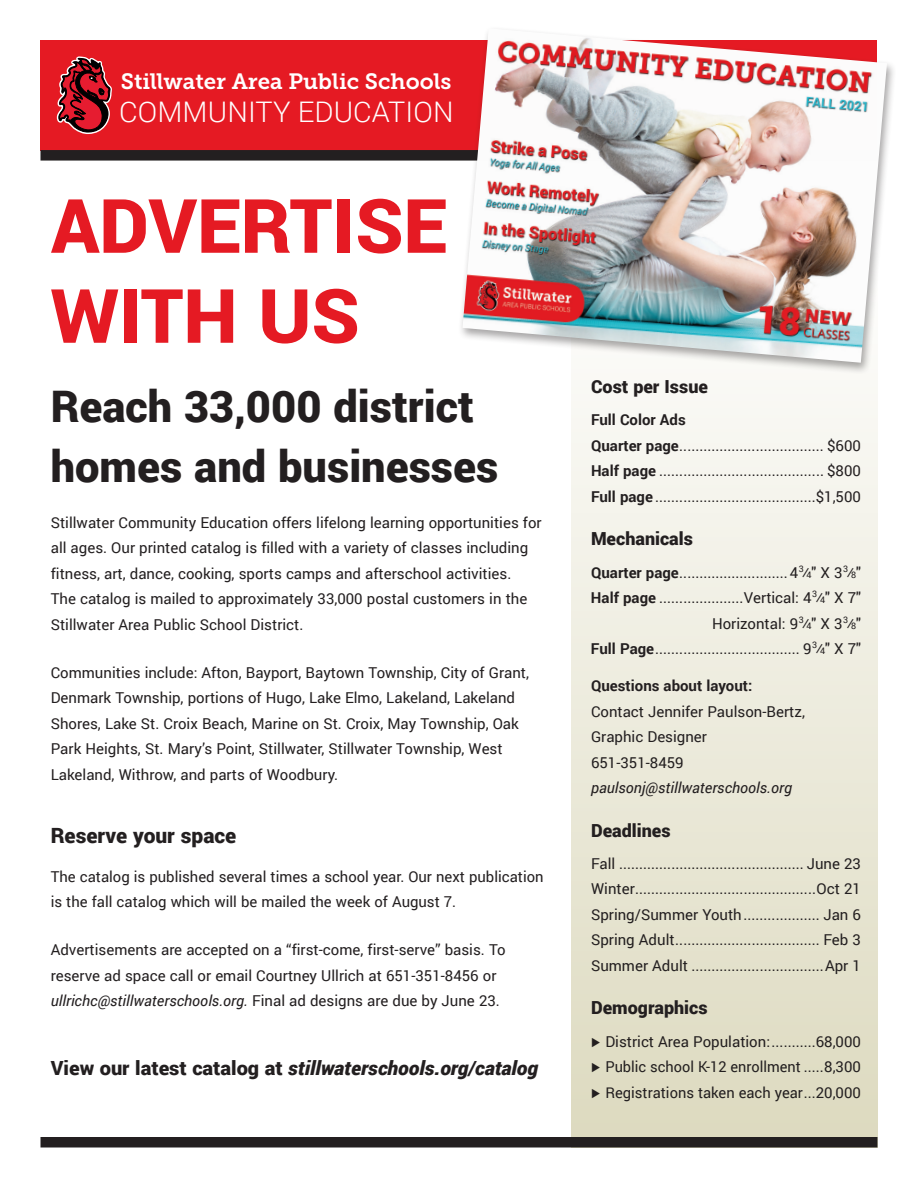
<style>
.page{position:relative;width:918px;height:1188px;background:#fff}
.page>*{position:absolute;margin:0;border:0;box-sizing:border-box;transform-origin:0 0}
.t1{font:900 75px "Roboto";color:#e51a23}
.t2{font:900 43.5px/60px "Roboto";color:#231f20}
.t3{font:300 28.35px "Roboto";letter-spacing:.005em;color:#fff}
.t4{font:22.05px "Museo Slab 700";color:#fff}
.t5{font:900 21px "Roboto";color:#231f20}
.t6{font:italic 900 19.5px "Roboto";color:#231f20}
.t7{font:900 18px "Roboto";color:#231f20}
.t8{font:15px/25.5px "Roboto";color:#231f20}
.t9{font:700 15px "Roboto";color:#231f20}
.t10{font:italic 15px "Roboto";color:#231f20}
.s1{font-style:italic}
.s2{font-style:normal}
.s3{font-weight:700}
.s4{font-size:15.75px}
.s5{font-size:9px}
</style>
<div class="page">
<div style="left:40px;top:40px;width:838px;height:111px;background:#e51a23"></div>
<svg style="left:571px;top:387px;width:307px;height:750px;background:#ebe9d9"></svg>
<svg style="left:56px;top:56px;width:56px;height:78px"></svg>
<div style="left:40px;top:1137px;width:838px;height:11px;background:#231f20"></div>
<div style="left:40px;top:150px;width:838px;height:11px;background:#231f20"></div>
<div style="left:458px;top:26px;width:439px;height:348px;background:#231f20;opacity:.4"></div>
<img style="left:463px;top:28px;width:424px;height:335px">
<svg style="left:592px;top:1038px;width:8px;height:9px"></svg>
<svg style="left:592px;top:1063px;width:8px;height:9px"></svg>
<svg style="left:592px;top:1089px;width:8px;height:9px"></svg>
<p class="t4" style="left:121px;top:69px;width:332px">Stillwater Area Public Schools</p>
<p class="t3" style="left:119px;top:92px;width:336px">COMMUNITY EDUCATION</p>
<p class="t1" style="left:51px;top:173px;width:398px">ADVERTISE</p>
<p class="t1" style="left:51px;top:263px;width:310px">WITH US</p>
<p class="t2" style="left:51px;top:375px;width:449px">Reach 33,000 district homes and businesses</p>
<p class="t8" style="left:51px;top:509px;width:493px">Stillwater Community Education offers lifelong learning opportunities for all ages. Our printed catalog is filled with a variety of classes including fitness, art, dance, cooking, sports camps and afterschool activities.<br>The catalog is mailed to approximately 33,000 postal customers in the Stillwater Area Public School District.</p>
<p class="t8" style="left:51px;top:659px;width:480px">Communities include: Afton, Bayport, Baytown Township, City of Grant, Denmark Township, portions of Hugo, Lake Elmo, Lakeland, Lakeland Shores, Lake St. Croix Beach, Marine on St. Croix, May Township, Oak Park Heights, St. Mary’s Point, Stillwater, Stillwater Township, West Lakeland, Withrow, and parts of Woodbury.</p>
<p class="t5" style="left:51px;top:821px;width:187px">Reserve your space</p>
<p class="t8" style="left:51px;top:863px;width:494px">The catalog is published several times a school year. Our next publication is the fall catalog which will be mailed the week of August 7.</p>
<p class="t8" style="left:51px;top:937px;width:457px">Advertisements are accepted on a “first-come, first-serve” basis. To reserve ad space call or email Courtney Ullrich at 651-351-8456 or <span class="s1">ullrichc@stillwaterschools.org.</span> Final ad designs are due by June 23.</p>
<p class="t6" style="left:51px;top:1055px;width:489px"><span class="s2">View our latest catalog at</span> stillwaterschools.org/catalog</p>
<p class="t7" style="left:591px;top:374px;width:118px">Cost per Issue</p>
<p class="t9" style="left:591px;top:409px;width:96px">Full Color Ads</p>
<p class="t8" style="left:591px;top:432px;width:271px"><span class="s3">Quarter page</span>.................................... $600</p>
<p class="t8" style="left:591px;top:458px;width:271px"><span class="s3">Half page</span> ......................................... $800</p>
<p class="t8" style="left:591px;top:483px;width:271px"><span class="s3">Full page</span> ........................................$1,500</p>
<p class="t7" style="left:591px;top:526px;width:103px">Mechanicals</p>
<p class="t8" style="left:591px;top:559px;width:271px"><span class="s3">Quarter page</span>...........................4<sup>3</sup><span class="s4">⁄</span><span class="s5">4</span>" X 3<sup>3</sup><span class="s4">⁄</span><span class="s5">8</span>"</p>
<p class="t8" style="left:591px;top:584px;width:272px"><span class="s3">Half page</span> .....................Vertical: 4<sup>3</sup><span class="s4">⁄</span><span class="s5">4</span>" X 7"</p>
<p class="t8" style="left:712px;top:610px;width:150px">Horizontal: 9<sup>3</sup><span class="s4">⁄</span><span class="s5">4</span>" X 3<sup>3</sup><span class="s4">⁄</span><span class="s5">8</span>"</p>
<p class="t8" style="left:591px;top:635px;width:272px"><span class="s3">Full Page</span>.................................... 9<sup>3</sup><span class="s4">⁄</span><span class="s5">4</span>" X 7"</p>
<p class="t9" style="left:591px;top:675px;width:163px">Questions about layout:</p>
<p class="t8" style="left:591px;top:698px;width:216px">Contact Jennifer Paulson-Bertz,</p>
<p class="t8" style="left:591px;top:723px;width:118px">Graphic Designer</p>
<p class="t8" style="left:591px;top:749px;width:94px">651-351-8459</p>
<p class="t10" style="left:591px;top:777px;width:203px">paulsonj@stillwaterschools.org</p>
<p class="t7" style="left:591px;top:817px;width:81px">Deadlines</p>
<p class="t8" style="left:591px;top:850px;width:272px">Fall .............................................. June 23</p>
<p class="t8" style="left:591px;top:876px;width:272px">Winter.............................................Oct 21</p>
<p class="t8" style="left:591px;top:901px;width:271px">Spring/Summer Youth................... Jan 6</p>
<p class="t8" style="left:591px;top:927px;width:271px">Spring Adult.................................... Feb 3</p>
<p class="t8" style="left:591px;top:952px;width:272px">Summer Adult .................................Apr 1</p>
<p class="t7" style="left:591px;top:995px;width:118px">Demographics</p>
<p class="t8" style="left:605px;top:1028px;width:257px">District Area Population:...........68,000</p>
<p class="t8" style="left:605px;top:1053px;width:257px">Public school K-12 enrollment .....8,300</p>
<p class="t8" style="left:605px;top:1079px;width:257px">Registrations taken each year...20,000</p>
</div>
